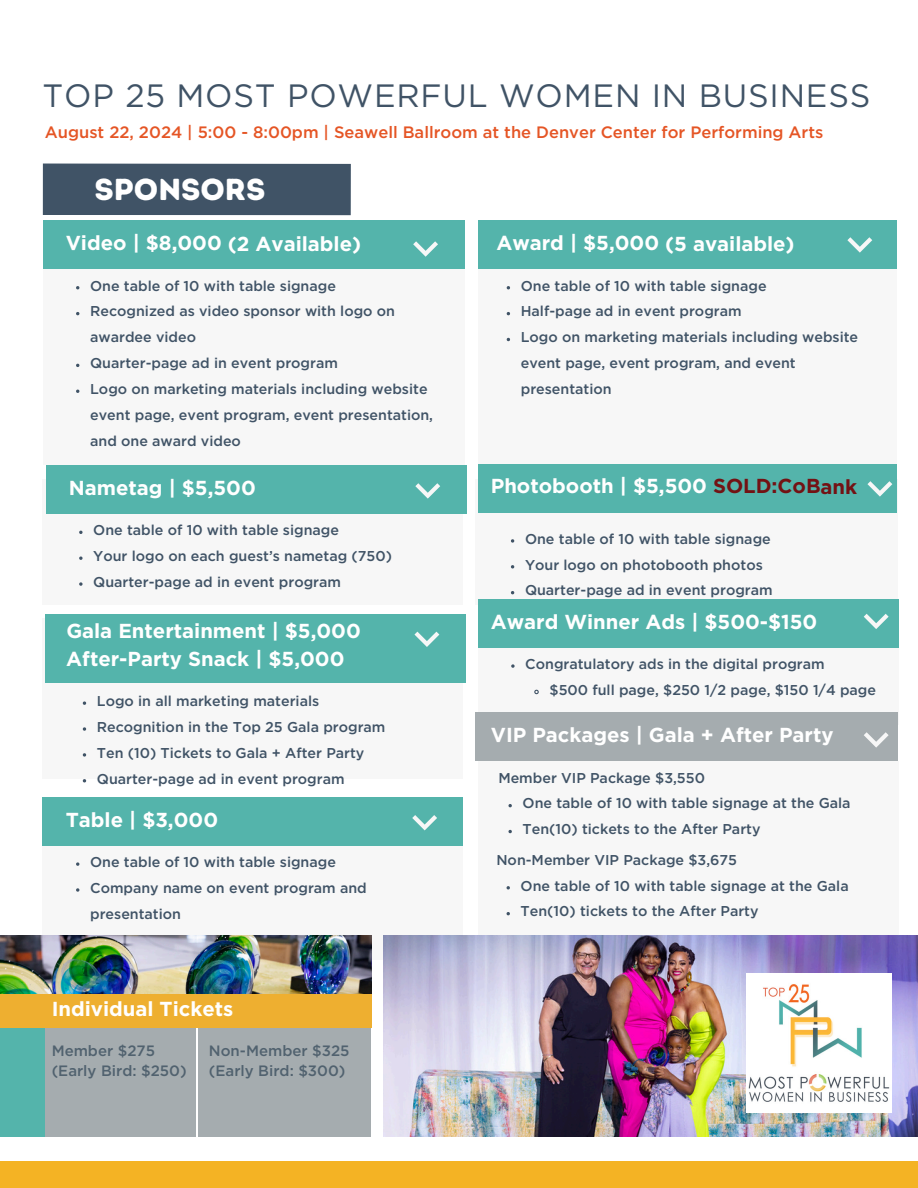
<style>
.page{position:relative;width:918px;height:1188px;background:#fff}
.page>*{position:absolute;margin:0;border:0;box-sizing:border-box;transform-origin:0 0}
.t1{font:32.25px "Gotham";letter-spacing:.025em;color:#405366}
.t2{font:30.45px "Intro Rust Base";color:#fff}
.t3{font:700 20.25px/28px "Gotham";color:#fff}
.t4{font:500 16.5px "Gotham";color:#e55525}
.t5{font:500 15px/20.2px "Gotham";color:#51626f}
.t6{font:500 14.25px/25.8px "Gotham";color:#405366}
.s1{color:#731214}
</style>
<div class="page">
<div style="left:21px;top:1016px;width:350px;height:121px;background:#a5acaf"></div>
<div style="left:0;top:1161px;width:918px;height:27px;background:#f4b324"></div>
<div style="left:43px;top:221px;width:421px;height:244px;background:#f7f7f7"></div>
<div style="left:43px;top:479px;width:420px;height:126px;background:#f7f7f7"></div>
<div style="left:43px;top:618px;width:420px;height:161px;background:#f7f7f7"></div>
<div style="left:478px;top:618px;width:421px;height:107px;background:#f7f7f7"></div>
<div style="left:475px;top:479px;width:423px;height:126px;background:#f7f7f7"></div>
<div style="left:478px;top:221px;width:418px;height:244px;background:#f7f7f7"></div>
<div style="left:43px;top:221px;width:421px;height:48px;background:#54b4ab"></div>
<div style="left:478px;top:221px;width:418px;height:48px;background:#54b4ab"></div>
<div style="left:478px;top:464px;width:418px;height:48px;background:#54b4ab"></div>
<svg style="left:511px;top:539px;width:3px;height:4px"></svg>
<svg style="left:413px;top:241px;width:25px;height:16px"></svg>
<div style="left:46px;top:465px;width:420px;height:49px;background:#54b4ab"></div>
<svg style="left:79px;top:531px;width:4px;height:3px"></svg>
<svg style="left:79px;top:557px;width:4px;height:3px"></svg>
<svg style="left:79px;top:582px;width:4px;height:4px"></svg>
<svg style="left:415px;top:483px;width:25px;height:16px"></svg>
<div style="left:43px;top:799px;width:420px;height:161px;background:#f7f7f7"></div>
<div style="left:43px;top:797px;width:420px;height:48px;background:#54b4ab"></div>
<svg style="left:76px;top:862px;width:3px;height:4px"></svg>
<svg style="left:76px;top:888px;width:3px;height:4px"></svg>
<svg style="left:412px;top:815px;width:25px;height:15px"></svg>
<svg style="left:847px;top:237px;width:25px;height:16px"></svg>
<div style="left:478px;top:761px;width:421px;height:199px;background:#f7f7f7"></div>
<div style="left:478px;top:599px;width:421px;height:48px;background:#54b4ab"></div>
<svg style="left:511px;top:664px;width:4px;height:4px"></svg>
<svg style="left:534px;top:689px;width:5px;height:6px"></svg>
<svg style="left:864px;top:614px;width:24px;height:15px"></svg>
<svg style="left:867px;top:481px;width:25px;height:16px"></svg>
<img style="left:383px;top:935px;width:535px;height:201px">
<img style="left:0;top:935px;width:372px;height:59px">
<div style="left:0;top:1016px;width:44px;height:121px;background:#54b4ab"></div>
<div style="left:43px;top:163px;width:308px;height:52px;background:#405366"></div>
<hr style="left:196px;top:1016px;width:1px;height:121px;background:#fff">
<div style="left:475px;top:713px;width:423px;height:48px;background:#a5acaf"></div>
<div style="left:0;top:994px;width:372px;height:34px;background:#eeaf30"></div>
<img style="left:747px;top:974px;width:145px;height:138px">
<div style="left:45px;top:614px;width:421px;height:68px;background:#54b4ab"></div>
<svg style="left:414px;top:632px;width:25px;height:15px"></svg>
<svg style="left:83px;top:701px;width:3px;height:4px"></svg>
<svg style="left:83px;top:727px;width:3px;height:4px"></svg>
<svg style="left:83px;top:753px;width:3px;height:4px"></svg>
<svg style="left:508px;top:804px;width:4px;height:3px"></svg>
<svg style="left:508px;top:830px;width:4px;height:3px"></svg>
<svg style="left:864px;top:732px;width:24px;height:16px"></svg>
<p class="t1" style="left:43px;top:81px;width:829px">TOP 25 MOST POWERFUL WOMEN IN BUSINESS</p>
<p class="t4" style="left:45px;top:124px;width:780px">August 22, 2024 | 5:00 - 8:00pm | Seawell Ballroom at the Denver Center for Performing Arts</p>
<h2 class="t2" style="left:95px;top:171px;width:172px">SPONSORS</h2>
<h3 class="t3" style="left:66px;top:230px;width:297px">Video | $8,000 (2 Available)</h3>
<p class="t6" style="left:90px;top:273px;width:247px">One table of 10 with table signage</p>
<p class="t6" style="left:90px;top:299px;width:306px">Recognized as video sponsor with logo on awardee video</p>
<p class="t6" style="left:90px;top:351px;width:249px">Quarter-page ad in event program</p>
<h2 class="t6" style="left:90px;top:377px;width:344px">Logo on marketing materials including website event page, event program, event presentation, and one award video</h2>
<h2 class="t3" style="left:69px;top:475px;width:188px">Nametag | $5,500</h2>
<p class="t6" style="left:93px;top:518px;width:247px">One table of 10 with table signage</p>
<p class="t6" style="left:93px;top:544px;width:300px">Your logo on each guest’s nametag (750)</p>
<p class="t6" style="left:93px;top:570px;width:249px">Quarter-page ad in event program</p>
<p class="t3" style="left:66px;top:618px;width:296px">Gala Entertainment | $5,000<br>After-Party Snack | $5,000</p>
<p class="t6" style="left:97px;top:689px;width:224px">Logo in all marketing materials</p>
<p class="t6" style="left:97px;top:715px;width:290px">Recognition in the Top 25 Gala program</p>
<p class="t6" style="left:97px;top:741px;width:269px">Ten (10) Tickets to Gala + After Party</p>
<p class="t6" style="left:97px;top:766px;width:249px">Quarter-page ad in event program</p>
<p class="t3" style="left:66px;top:807px;width:154px">Table | $3,000</p>
<p class="t6" style="left:90px;top:850px;width:247px">One table of 10 with table signage</p>
<p class="t6" style="left:90px;top:876px;width:278px">Company name on event program and presentation</p>
<p class="t3" style="left:52px;top:996px;width:183px">Individual Tickets</p>
<h1 class="t5" style="left:52px;top:1041px;width:137px">Member $275 (Early Bird: $250)</h1>
<p class="t5" style="left:209px;top:1041px;width:142px">Non-Member $325 (Early Bird: $300)</p>
<p class="t3" style="left:496px;top:230px;width:300px">Award | $5,000 (5 available)</p>
<p class="t6" style="left:521px;top:273px;width:247px">One table of 10 with table signage</p>
<p class="t6" style="left:521px;top:299px;width:222px">Half-page ad in event program</p>
<p class="t6" style="left:521px;top:325px;width:339px">Logo on marketing materials including website event page, event program, and event presentation</p>
<h1 class="t3" style="left:491px;top:473px;width:368px">Photobooth | $5,500 <span class="s1">SOLD:CoBank</span></h1>
<h2 class="t6" style="left:525px;top:527px;width:247px">One table of 10 with table signage</h2>
<p class="t6" style="left:525px;top:552px;width:239px">Your logo on photobooth photos</p>
<p class="t6" style="left:525px;top:578px;width:249px">Quarter-page ad in event program</p>
<h2 class="t3" style="left:491px;top:609px;width:328px">Award Winner Ads | $500-$150</h2>
<p class="t6" style="left:525px;top:652px;width:301px">Congratulatory ads in the digital program</p>
<h2 class="t6" style="left:550px;top:678px;width:328px">$500 full page, $250 1/2 page, $150 1/4 page</h2>
<p class="t3" style="left:491px;top:722px;width:344px">VIP Packages | Gala + After Party</p>
<h2 class="t6" style="left:498px;top:765px;width:208px">Member VIP Package $3,550</h2>
<p class="t6" style="left:523px;top:791px;width:330px">One table of 10 with table signage at the Gala</p>
<p class="t6" style="left:523px;top:817px;width:239px">Ten(10) tickets to the After Party</p>
<p class="t6" style="left:496px;top:848px;width:242px">Non-Member VIP Package $3,675</p>
<p class="t6" style="left:521px;top:873px;width:330px">One table of 10 with table signage at the Gala</p>
<p class="t6" style="left:521px;top:899px;width:239px">Ten(10) tickets to the After Party</p>
</div>
